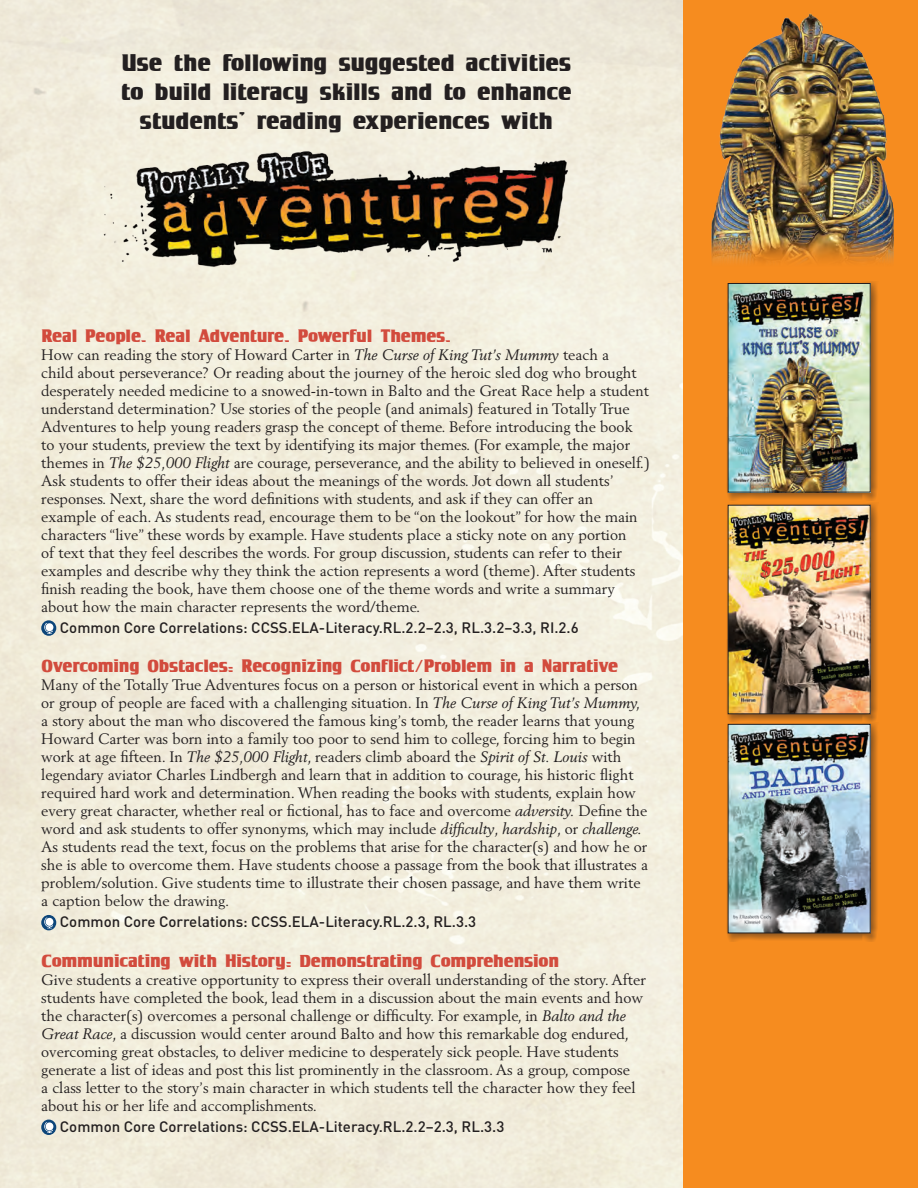
<style>
.page{position:relative;width:918px;height:1188px;background:#fff}
.page>*{position:absolute;margin:0;border:0;box-sizing:border-box;transform-origin:0 0}
.t1{font:24px/28.8px "Tobago Poster";letter-spacing:.01em;color:#231f20;text-align:center}
.t2{font:18px "Tobago Poster";color:#d24b3d}
.t3{font:15px/18px "Berling";color:#231f20}
.t4{font:500 15px "DIN";color:#231f20}
.s1{font-style:italic}
</style>
<div class="page">
<div style="left:0;top:0;width:683px;height:1188px;background:#f2eddd"></div>
<div style="left:683px;top:0;width:235px;height:1188px;background:#f68c1f"></div>
<svg style="left:41px;top:620px;width:15px;height:16px"></svg>
<svg style="left:44px;top:623px;width:9px;height:11px"></svg>
<svg style="left:41px;top:915px;width:15px;height:15px"></svg>
<svg style="left:44px;top:918px;width:9px;height:10px"></svg>
<svg style="left:41px;top:1120px;width:15px;height:15px"></svg>
<svg style="left:44px;top:1122px;width:9px;height:11px"></svg>
<img style="left:94px;top:129px;width:486px;height:147px">
<div style="left:726px;top:722px;width:153px;height:219px;background:#231f20;opacity:.5"></div>
<img style="left:730px;top:726px;width:139px;height:205px">
<div style="left:728px;top:724px;width:143px;height:209px;border:1px solid #231f20"></div>
<div style="left:726px;top:281px;width:153px;height:219px;background:#231f20;opacity:.5"></div>
<img style="left:730px;top:285px;width:139px;height:205px">
<div style="left:728px;top:283px;width:143px;height:209px;border:1px solid #231f20"></div>
<div style="left:726px;top:503px;width:153px;height:219px;background:#231f20;opacity:.5"></div>
<img style="left:730px;top:507px;width:139px;height:205px">
<div style="left:728px;top:505px;width:143px;height:209px;border:1px solid #231f20"></div>
<img style="left:711px;top:13px;width:183px;height:250px">
<h1 class="t1" style="left:121px;top:48px;width:452px">Use the following suggested activities to build literacy skills and to enhance students’ reading experiences with</h1>
<p class="t2" style="left:41px;top:325px;width:411px">Real People. Real Adventure. Powerful Themes.</p>
<p class="t3" style="left:41px;top:345px;width:610px">How can reading the story of Howard Carter in <span class="s1">The Curse of King Tut’s Mummy</span> teach a<br>child about perseverance? Or reading about the journey of the heroic sled dog who brought desperately needed medicine to a snowed-in-town in Balto and the Great Race help a student understand determination? Use stories of the people (and animals) featured in Totally True Adventures to help young readers grasp the concept of theme. Before introducing the book<br>to your students, preview the text by identifying its major themes. (For example, the major themes in <span class="s1">The $25,000 Flight</span> are courage, perseverance, and the ability to believed in oneself.)<br>Ask students to offer their ideas about the meanings of the words. Jot down all students’ responses. Next, share the word definitions with students, and ask if they can offer an example of each. As students read, encourage them to be “on the lookout” for how the main characters “live” these words by example. Have students place a sticky note on any portion<br>of text that they feel describes the words. For group discussion, students can refer to their examples and describe why they think the action represents a word (theme). After students finish reading the book, have them choose one of the theme words and write a summary about how the main character represents the word/theme.</p>
<p class="t4" style="left:60px;top:618px;width:520px">Common Core Correlations: CCSS.ELA-Literacy.RL.2.2–2.3, RL.3.2–3.3, RI.2.6</p>
<p class="t2" style="left:41px;top:655px;width:578px">Overcoming Obstacles: Recognizing Conflict/Problem in a Narrative</p>
<p class="t3" style="left:41px;top:676px;width:608px">Many of the Totally True Adventures focus on a person or historical event in which a person or group of people are faced with a challenging situation. In <span class="s1">The Curse of King Tut’s Mummy, </span>a story about the man who discovered the famous king’s tomb, the reader learns that young Howard Carter was born into a family too poor to send him to college, forcing him to begin work at age fifteen. In <span class="s1">The $25,000 Flight</span>, readers climb aboard the <span class="s1">Spirit of St. Louis</span> with legendary aviator Charles Lindbergh and learn that in addition to courage, his historic flight required hard work and determination. When reading the books with students, explain how every great character, whether real or fictional, has to face and overcome <span class="s1">adversity.</span> Define the word and ask students to offer synonyms, which may include <span class="s1">difficulty</span>, <span class="s1">hardship</span>, or <span class="s1">challenge.<br></span>As students read the text, focus on the problems that arise for the character(s) and how he or she is able to overcome them. Have students choose a passage from the book that illustrates a problem/solution. Give students time to illustrate their chosen passage, and have them write a caption below the drawing.</p>
<p class="t4" style="left:60px;top:912px;width:418px">Common Core Correlations: CCSS.ELA-Literacy.RL.2.3, RL.3.3</p>
<p class="t2" style="left:41px;top:950px;width:519px">Communicating with History: Demonstrating Comprehension</p>
<p class="t3" style="left:41px;top:971px;width:606px">Give students a creative opportunity to express their overall understanding of the story. After students have completed the book, lead them in a discussion about the main events and how the character(s) overcomes a personal challenge or difficulty. For example, in <span class="s1">Balto and the Great Race</span>, a discussion would center around Balto and how this remarkable dog endured, overcoming great obstacles, to deliver medicine to desperately sick people. Have students generate a list of ideas and post this list prominently in the classroom. As a group, compose<br>a class letter to the story’s main character in which students tell the character how they feel about his or her life and accomplishments.</p>
<p class="t4" style="left:60px;top:1117px;width:446px">Common Core Correlations: CCSS.ELA-Literacy.RL.2.2–2.3, RL.3.3</p>
</div>
